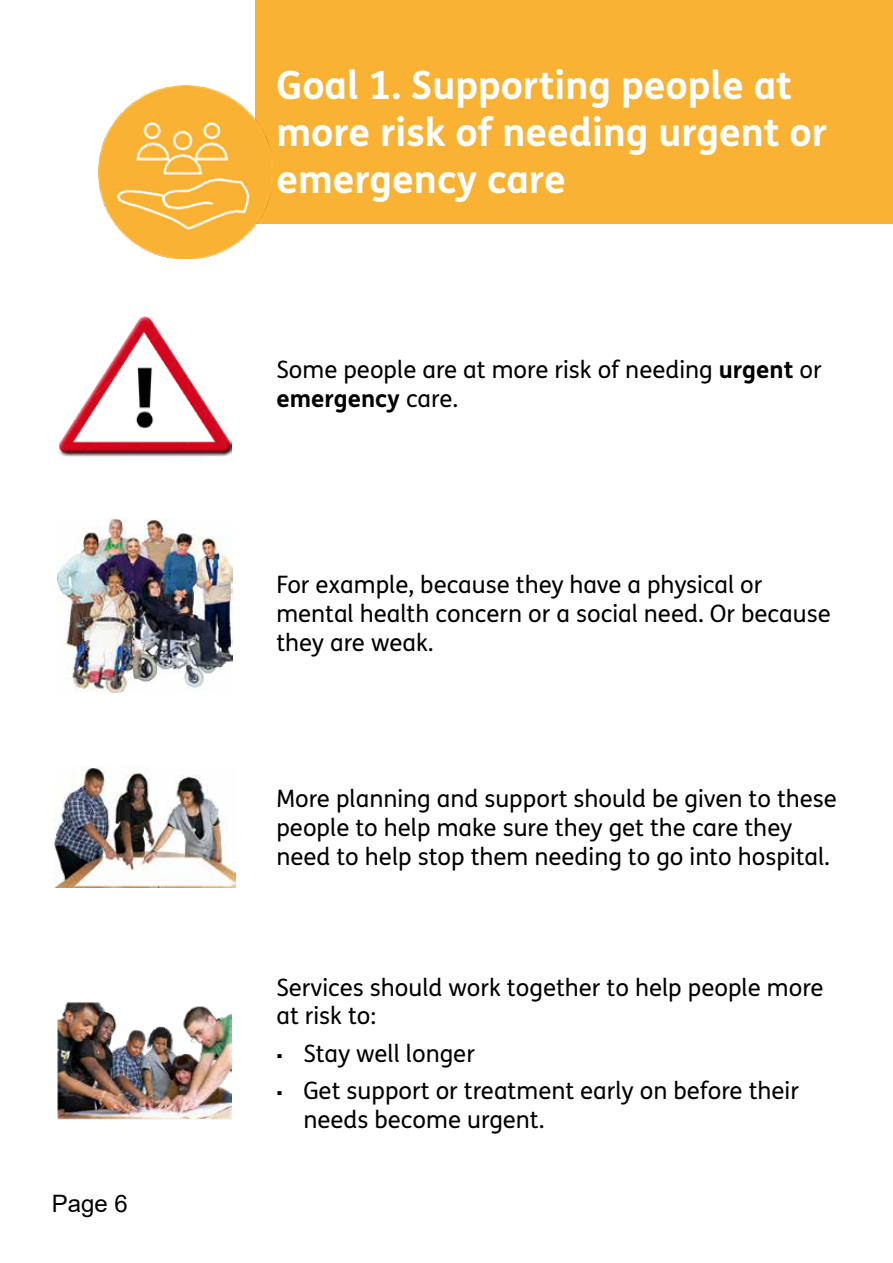
<style>
.page{position:relative;width:893px;height:1263px;background:#fff}
.page>*{position:absolute;margin:0;border:0;box-sizing:border-box;transform-origin:0 0}
.t1{font:700 39px/46.8px "FS Me Pro";color:#fff}
.t2{font:24px/28.8px "FS Me Pro";color:#000}
.t3{font:24px "Arial";color:#000}
.s1{font-weight:700}
.s2{font-family:"Verdana";font-size:18px}
</style>
<div class="page">
<div style="left:255px;top:0;width:638px;height:223px;background:#f9b234"></div>
<img style="left:99px;top:85px;width:174px;height:174px">
<img style="left:57px;top:519px;width:175px;height:174px">
<img style="left:58px;top:316px;width:174px;height:141px">
<img style="left:54px;top:766px;width:181px;height:121px">
<img style="left:58px;top:1002px;width:174px;height:118px">
<p class="t3" style="left:52px;top:1187px;width:78px">Page 6</p>
<p class="t1" style="left:276px;top:60px;width:552px">Goal 1. Supporting people at more risk of needing urgent or emergency care</p>
<p class="t2" style="left:276px;top:355px;width:547px">Some people are at more risk of needing <span class="s1">urgent</span> or <span class="s1">emergency</span> care.</p>
<p class="t2" style="left:276px;top:570px;width:556px">For example, because they have a physical or mental health concern or a social need. Or because they are weak.</p>
<p class="t2" style="left:276px;top:784px;width:562px">More planning and support should be given to these people to help make sure they get the care they need to help stop them needing to go into hospital.</p>
<p class="t2" style="left:276px;top:972px;width:549px">Services should work together to help people more at risk to:</p>
<p class="t2" style="left:276px;top:1038px;width:200px"><span class="s2">▪</span> Stay well longer</p>
<p class="t2" style="left:303px;top:1076px;width:497px;text-indent:-27px"><span class="s2">▪</span> Get support or treatment early on before their needs become urgent.</p>
</div>
